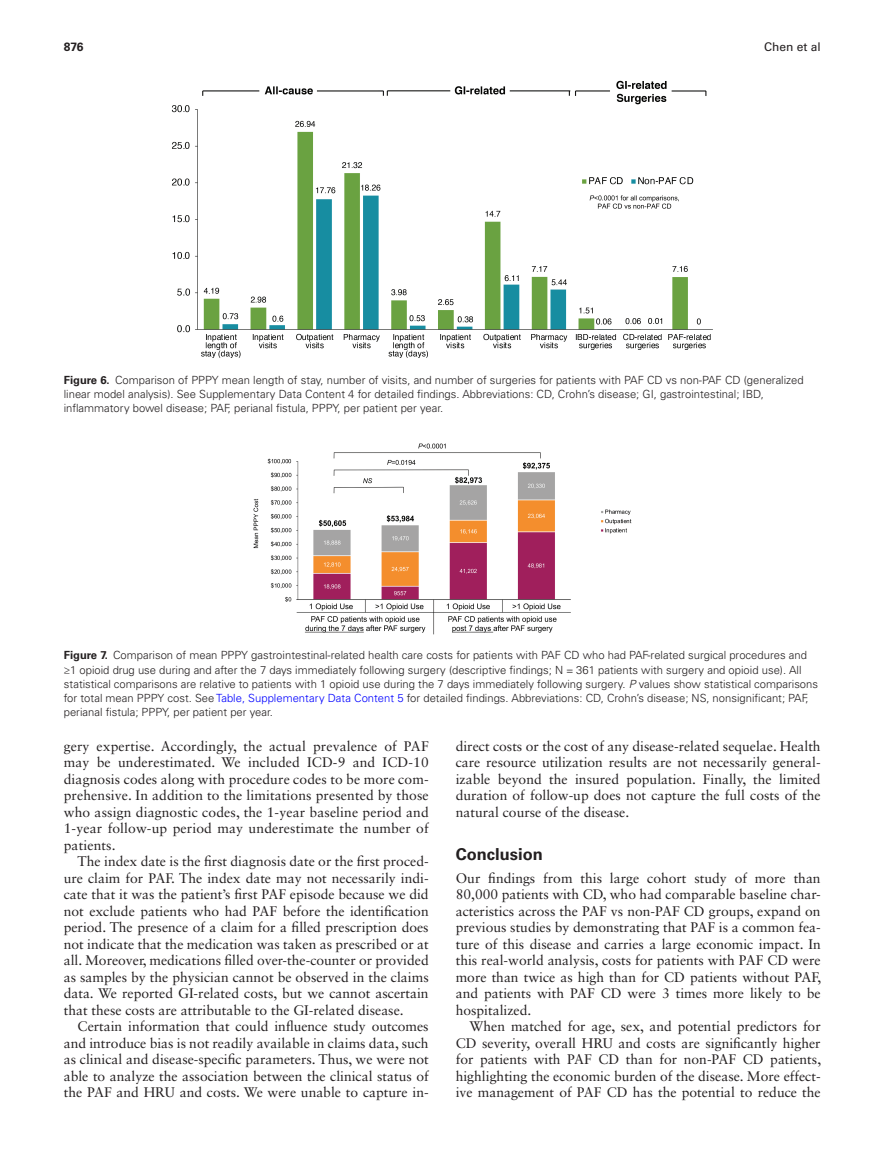
<style>
.page{position:relative;width:893px;height:1174px;background:#fff}
.page>*{position:absolute;margin:0;border:0;box-sizing:border-box;transform-origin:0 0}
.t1{font:700 16.5px "Univers LT Std";color:#231f20}
.t2{font:13.8px/16.5px "Sabon LT Std";color:#231f20;text-align:justify}
.t3{font:12px "Univers LT Std";color:#231f20}
.t4{font:700 12px "Univers LT Std";color:#231f20}
.t5{font:300 11.25px/14.2px "Univers LT Std";color:#231f20}
.s1{font-weight:700}
.s2{font-style:italic}
.s3{color:#00f}
</style>
<div class="page">
<img style="left:171px;top:81px;width:542px;height:277px">
<img style="left:253px;top:444px;width:378px;height:190px">
<p class="t4" style="left:64px;top:40px;width:21px">876</p>
<p class="t3" style="left:764px;top:40px;width:58px">Chen et al</p>
<p class="t5" style="left:64px;top:372px;width:741px"><span class="s1">Figure 6.</span> Comparison of PPPY mean length of stay, number of visits, and number of surgeries for patients with PAF CD vs non-PAF CD (generalized linear model analysis). See Supplementary Data Content 4 for detailed findings. Abbreviations: CD, Crohn’s disease; GI, gastrointestinal; IBD, inflammatory bowel disease; PAF, perianal fistula, PPPY, per patient per year.</p>
<p class="t5" style="left:64px;top:648px;width:756px"><span class="s1">Figure 7.</span> Comparison of mean PPPY gastrointestinal-related health care costs for patients with PAF CD who had PAF-related surgical procedures and ≥1 opioid drug use during and after the 7 days immediately following surgery (descriptive findings; N = 361 patients with surgery and opioid use). All statistical comparisons are relative to patients with 1 opioid use during the 7 days immediately following surgery. <span class="s2">P</span> values show statistical comparisons for total mean PPPY cost. See <span class="s3">Table, Supplementary Data Content 5</span> for detailed findings. Abbreviations: CD, Crohn’s disease; NS, nonsignificant; PAF, perianal fistula; PPPY, per patient per year.</p>
<p class="t2" style="left:64px;top:737px;width:366px">gery expertise. Accordingly, the actual prevalence of PAF may be underestimated. We included ICD-9 and ICD-10 diagnosis codes along with procedure codes to be more com&shy;prehensive. In addition to the limitations presented by those who assign diagnostic codes, the 1-year baseline period and 1-year follow-up period may underestimate the number of patients.</p>
<p class="t2" style="left:64px;top:853px;width:366px;text-indent:14px">The index date is the first diagnosis date or the first proced&shy;ure claim for PAF. The index date may not necessarily indi&shy;cate that it was the patient’s first PAF episode because we did not exclude patients who had PAF before the identification period. The presence of a claim for a filled prescription does not indicate that the medication was taken as prescribed or at all. Moreover, medications filled over-the-counter or provided as samples by the physician cannot be observed in the claims data. We reported GI-related costs, but we cannot ascertain that these costs are attributable to the GI-related disease.</p>
<p class="t2" style="left:64px;top:1018px;width:366px;text-indent:14px">Certain information that could influence study outcomes and introduce bias is not readily available in claims data, such as clinical and disease-specific parameters. Thus, we were not able to analyze the association between the clinical status of the PAF and HRU and costs. We were unable to capture in-</p>
<p class="t2" style="left:456px;top:737px;width:366px">direct costs or the cost of any disease-related sequelae. Health care resource utilization results are not necessarily general&shy;izable beyond the insured population. Finally, the limited duration of follow-up does not capture the full costs of the natural course of the disease.</p>
<p class="t1" style="left:456px;top:844px;width:89px">Conclusion</p>
<p class="t2" style="left:456px;top:869px;width:367px">Our findings from this large cohort study of more than 80,000 patients with CD, who had comparable baseline char&shy;acteristics across the PAF vs non-PAF CD groups, expand on previous studies by demonstrating that PAF is a common fea&shy;ture of this disease and carries a large economic impact. In this real-world analysis, costs for patients with PAF CD were more than twice as high than for CD patients without PAF, and patients with PAF CD were 3 times more likely to be hospitalized.</p>
<p class="t2" style="left:456px;top:1018px;width:367px;text-indent:14px">When matched for age, sex, and potential predictors for CD severity, overall HRU and costs are significantly higher for patients with PAF CD than for non-PAF CD patients, highlighting the economic burden of the disease. More effect&shy;ive management of PAF CD has the potential to reduce the</p>
</div>
